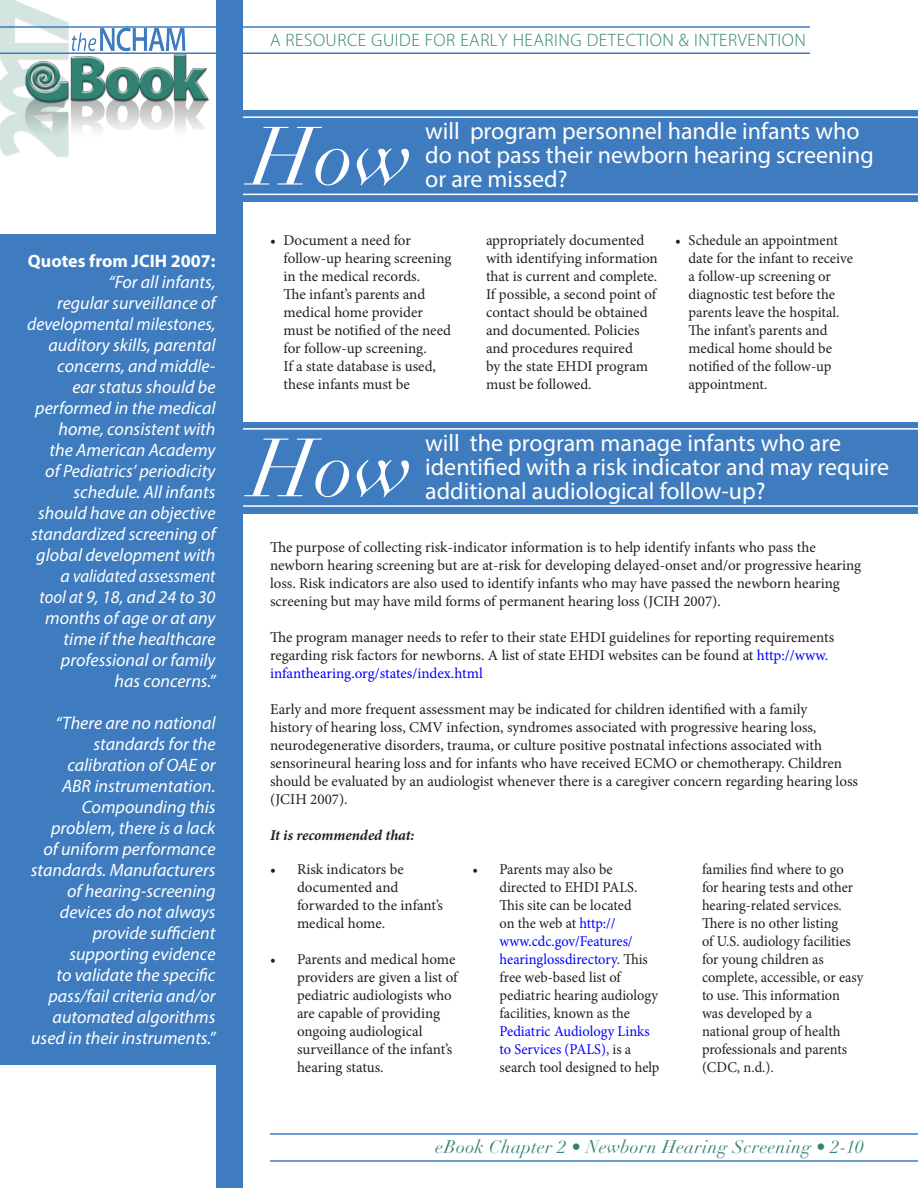
<style>
.page{position:relative;width:918px;height:1188px;background:#fff}
.page>*{position:absolute;margin:0;border:0;box-sizing:border-box;transform-origin:0 0}
.t1{font:italic 81px "Didot";letter-spacing:-.005em;color:#fff}
.t2{font:24px/24px "Myriad Pro";color:#fff}
.t3{font:italic 18px/21px "Myriad Pro";color:#fff;text-align:right}
.t4{font:300 18px "Myriad Pro";letter-spacing:.03em;color:#318273}
.t5{font:italic 18px "Didot";letter-spacing:.025em;color:#318273}
.t6{font:700 18px "Myriad Pro";color:#fff}
.t7{font:15px/18px "Minion Pro";color:#231f20}
.t8{font:15px/18px "Minion Pro";color:#231f20;scale:.96 1}
.t9{font:15px/18px "Minion Pro";color:#00f;scale:.96 1}
.t10{font:italic 700 15px "Minion Pro";letter-spacing:-.005em;color:#231f20}
.s1{color:#00f}
.s2{color:#231f20}
</style>
<div class="page">
<img style="left:0;top:0;width:210px;height:157px">
<hr style="left:0;top:26px;width:810px;height:2px;background:#3e7cbf">
<hr style="left:0;top:52px;width:810px;height:2px;background:#3e7cbf">
<hr style="left:270px;top:1133px;width:648px;height:2px;background:#3e7cbf">
<hr style="left:270px;top:1160px;width:648px;height:2px;background:#3e7cbf">
<div style="left:216px;top:0;width:27px;height:1188px;background:#3e7cbf"></div>
<div style="left:0;top:234px;width:225px;height:831px;background:#3e7cbf"></div>
<div style="left:238px;top:110px;width:680px;height:92px;background:#3e7cbf"></div>
<hr style="left:243px;top:116px;width:675px;height:2px;background:#fff">
<hr style="left:243px;top:194px;width:675px;height:1px;background:#fff">
<div style="left:238px;top:422px;width:680px;height:91px;background:#3e7cbf"></div>
<hr style="left:243px;top:428px;width:675px;height:2px;background:#fff">
<hr style="left:243px;top:505px;width:675px;height:2px;background:#fff">
<p class="t4" style="left:270px;top:30px;width:537px">A RESOURCE GUIDE FOR EARLY HEARING DETECTION &amp; INTERVENTION</p>
<p class="t6" style="left:28px;top:249px;width:189px">Quotes from JCIH 2007:</p>
<p class="t3" style="left:27px;top:271px;width:190px">“For all infants,<br>regular surveillance of developmental milestones, auditory skills, parental concerns, and middle-<br>ear status should be performed in the medical home, consistent with<br>the American Academy<br>of Pediatrics’ periodicity schedule. All infants should have an objective standardized screening of global development with a validated assessment<br>tool at 9, 18, and 24 to 30 months of age or at any time if the healthcare professional or family<br>has concerns.”</p>
<p class="t3" style="left:31px;top:712px;width:186px">“There are no national standards for the calibration of OAE or<br>ABR instrumentation.<br>Compounding this problem, there is a lack<br>of uniform performance standards. Manufacturers of hearing-screening devices do not always provide sufficient supporting evidence<br>to validate the specific pass/fail criteria and/or automated algorithms used in their instruments.”</p>
<h1 class="t1" style="left:251px;top:107px;width:164px">How</h1>
<h2 class="t2" style="left:425px;top:119px;width:450px">will program personnel handle infants who do not pass their newborn hearing screening or are missed?</h2>
<p class="t7" style="left:284px;top:231px;width:170px;text-indent:-14px">• Document a need for follow-up hearing screening in the medical records.<br>The infant’s parents and medical home provider must be notified of the need for follow-up screening.<br>If a state database is used, these infants must be</p>
<p class="t7" style="left:486px;top:231px;width:173px">appropriately documented with identifying information that is current and complete.<br>If possible, a second point of contact should be obtained and documented. Policies and procedures required<br>by the state EHDI program must be followed.</p>
<p class="t7" style="left:688px;top:231px;width:166px;text-indent:-13px">• Schedule an appointment date for the infant to receive a follow-up screening or diagnostic test before the parents leave the hospital.<br>The infant’s parents and medical home should be notified of the follow-up appointment.</p>
<h1 class="t1" style="left:251px;top:418px;width:164px">How</h1>
<h2 class="t2" style="left:425px;top:431px;width:465px">will the program manage infants who are identified with a risk indicator and may require additional audiological follow-up?</h2>
<p class="t7" style="left:270px;top:538px;width:593px">The purpose of collecting risk-indicator information is to help identify infants who pass the newborn hearing screening but are at-risk for developing delayed-onset and/or progressive hearing loss. Risk indicators are also used to identify infants who may have passed the newborn hearing screening but may have mild forms of permanent hearing loss (JCIH 2007).</p>
<p class="t7" style="left:270px;top:628px;width:566px">The program manager needs to refer to their state EHDI guidelines for reporting requirements regarding risk factors for newborns. A list of state EHDI websites can be found at <span class="s1">http://www. infanthearing.org/states/index.html</span></p>
<p class="t7" style="left:270px;top:700px;width:589px">Early and more frequent assessment may be indicated for children identified with a family<br>history of hearing loss, CMV infection, syndromes associated with progressive hearing loss, neurodegenerative disorders, trauma, or culture positive postnatal infections associated with sensorineural hearing loss and for infants who have received ECMO or chemotherapy. Children should be evaluated by an audiologist whenever there is a caregiver concern regarding hearing loss (JCIH 2007).</p>
<p class="t10" style="left:270px;top:824px;width:146px">It is recommended that:</p>
<p class="t7" style="left:297px;top:861px;width:148px;text-indent:-27px">• Risk indicators be documented and forwarded to the infant’s medical home.</p>
<p class="t7" style="left:297px;top:951px;width:162px;text-indent:-27px">• Parents and medical home providers are given a list of pediatric audiologists who are capable of providing ongoing audiological surveillance of the infant’s hearing status.</p>
<p class="t8" style="left:500px;top:861px;width:167px;text-indent:-27px">• Parents may also be directed to EHDI PALS.<br>This site can be located<br>on the web at <span class="s1">http:// www.cdc.gov/Features/ hearinglossdirectory</span>. This free web-based list of pediatric hearing audiology facilities, known as the</p>
<p class="t9" style="left:500px;top:1023px;width:168px">Pediatric Audiology Links to Services (PALS)<span class="s2">, is a search tool designed to help</span></p>
<p class="t8" style="left:702px;top:861px;width:170px">families find where to go for hearing tests and other hearing-related services.<br>There is no other listing<br>of U.S. audiology facilities for young children as complete, accessible, or easy to use. This information was developed by a<br>national group of health professionals and parents (CDC, n.d.).</p>
<p class="t5" style="left:436px;top:1136px;width:430px">eBook Chapter 2 • Newborn Hearing Screening • 2-10</p>
</div>
